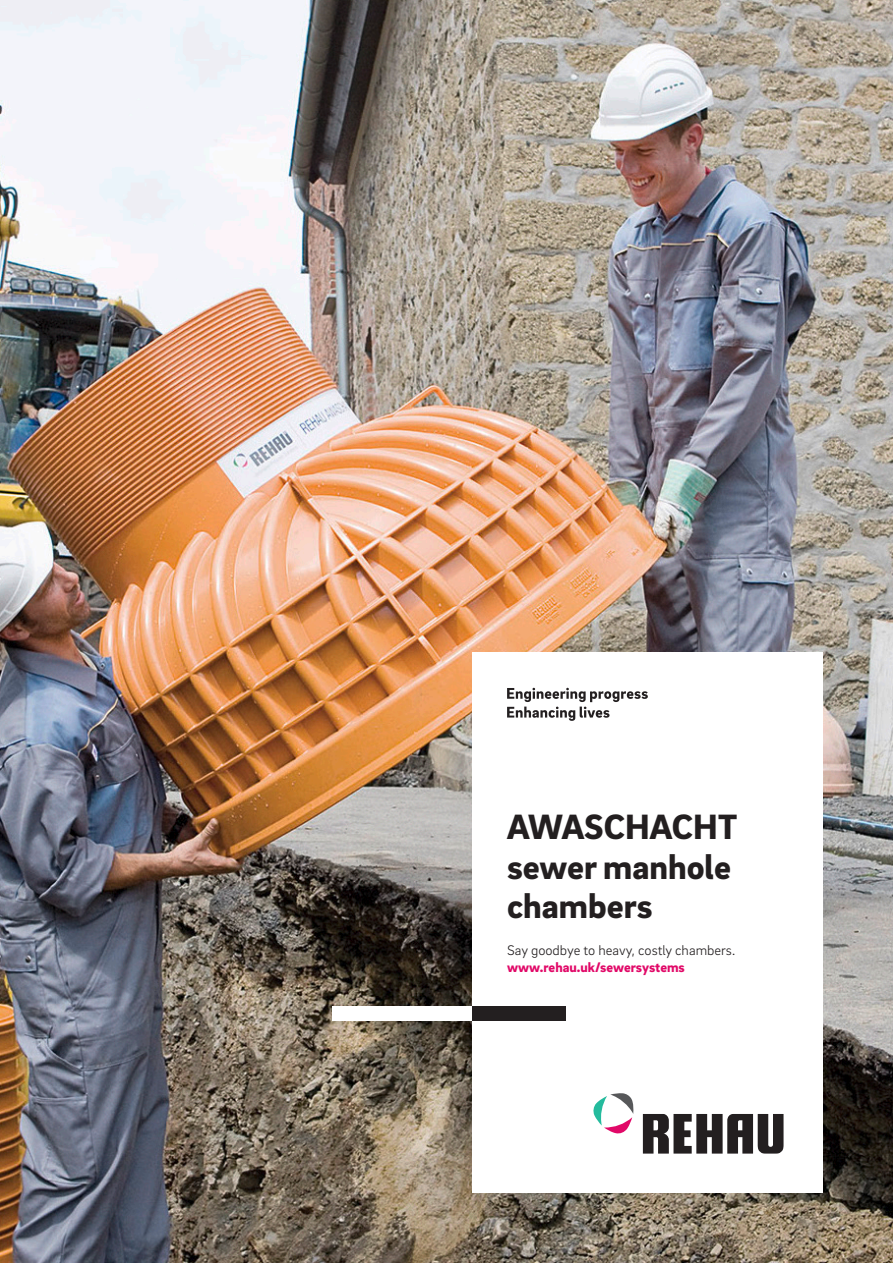
<style>
.page{position:relative;width:893px;height:1263px;background:#fff}
.page>*{position:absolute;margin:0;border:0;box-sizing:border-box;transform-origin:0 0}
.t1{font:900 36px/39.6px "Brix Sans";color:#231f20}
.t2{font:300 14.25px "Brix Sans";color:#231f20}
.t3{font:900 14.25px "Brix Sans";color:#e10968}
</style>
<div class="page">
<img style="left:0;top:0;width:893px;height:1263px">
<div style="left:472px;top:653px;width:351px;height:540px;background:#fff"></div>
<svg style="left:507px;top:688px;width:141px;height:33px"></svg>
<div style="left:332px;top:1006px;width:140px;height:14px;background:#fff"></div>
<div style="left:472px;top:1006px;width:94px;height:14px;background:#231f20"></div>
<svg style="left:593px;top:1093px;width:41px;height:41px"></svg>
<svg style="left:643px;top:1114px;width:140px;height:39px"></svg>
<h1 class="t1" style="left:507px;top:805px;width:232px">AWASCHACHT sewer manhole chambers</h1>
<p class="t2" style="left:507px;top:941px;width:230px">Say goodbye to heavy, costly chambers.</p>
<p class="t3" style="left:507px;top:957px;width:179px">www.rehau.uk/sewersystems</p>
</div>
